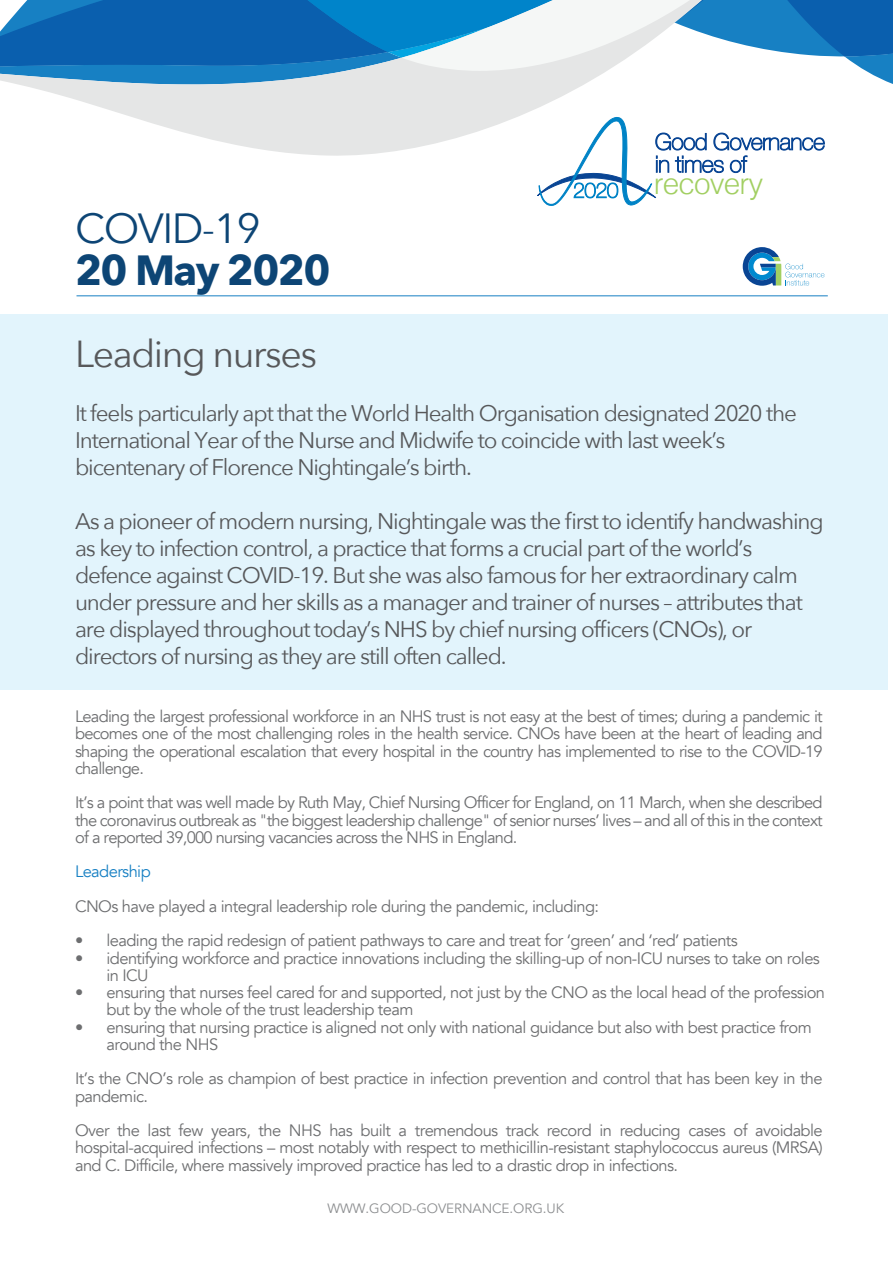
<style>
.page{position:relative;width:893px;height:1263px;background:#fff}
.page>*{position:absolute;margin:0;border:0;box-sizing:border-box;transform-origin:0 0}
.t1{font:700 42px "Avenir Next";letter-spacing:-.04em;color:#0d4575}
.t2{font:42px "Avenir Next";letter-spacing:-.04em;color:#0d4575}
.t3{font:37.5px "Avenir Next";letter-spacing:-.04em;color:#57585a}
.t4{font:300 29.7px "Helvetica";letter-spacing:-.03em;color:#a2cf62}
.t5{font:22.5px/27px "Avenir Next";letter-spacing:-.05em;color:#57585a}
.t6{font:16.5px/17.2px "Avenir";letter-spacing:-.035em;color:#6d6e70}
.t7{font:16.5px "Avenir";letter-spacing:-.035em;color:#1780c3}
.t8{font:13.5px "Avenir";letter-spacing:-.005em;color:#8c8e90}
</style>
<div class="page">
<div style="left:0;top:314px;width:888px;height:376px;background:#e2f4fc"></div>
<hr style="left:76px;top:295px;width:752px;height:1px;background:#1780c3">
<svg style="left:743px;top:247px;width:81px;height:39px"></svg>
<svg style="left:18px;top:84px;width:566px;height:72px;fill:#e5e6e6"></svg>
<svg style="left:0;top:0;width:893px;height:84px"></svg>
<svg style="left:536px;top:117px;width:289px;height:89px"></svg>
<h1 class="t2" style="left:75px;top:193px;width:187px">COVID-19</h1>
<h1 class="t1" style="left:75px;top:234px;width:257px">20 May 2020</h1>
<h3 class="t4" style="left:654px;top:158px;width:111px">recovery</h3>
<h2 class="t3" style="left:75px;top:323px;width:244px">Leading nurses</h2>
<h3 class="t5" style="left:75px;top:399px;width:723px">It feels particularly apt that the World Health Organisation designated 2020 the<br>International Year of the Nurse and Midwife to coincide with last week’s bicentenary of Florence Nightingale’s birth.</h3>
<p class="t5" style="left:75px;top:507px;width:750px">As a pioneer of modern nursing, Nightingale was the first to identify handwashing as key to infection control, a practice that forms a crucial part of the world’s defence against COVID-19. But she was also famous for her extraordinary calm under pressure and her skills as a manager and trainer of nurses – attributes that are displayed throughout today’s NHS by chief nursing officers (CNOs), or directors of nursing as they are still often called.</p>
<p class="t6" style="left:75px;top:708px;width:749px;text-align:justify">Leading the largest professional workforce in an NHS trust is not easy at the best of times; during a pandemic it becomes one of the most challenging roles in the health service. CNOs have been at the heart of leading and shaping the operational escalation that every hospital in the country has implemented to rise to the COVID-19 challenge.</p>
<p class="t6" style="left:75px;top:794px;width:749px;text-align:justify">It’s a point that was well made by Ruth May, Chief Nursing Officer for England, on 11 March, when she described the coronavirus outbreak as "the biggest leadership challenge" of senior nurses’ lives – and all of this in the context of a reported 39,000 nursing vacancies across the NHS in England.</p>
<p class="t7" style="left:75px;top:862px;width:77px">Leadership</p>
<p class="t6" style="left:75px;top:898px;width:526px">CNOs have played a integral leadership role during the pandemic, including:</p>
<p class="t6" style="left:75px;top:932px;width:664px">• leading the rapid redesign of patient pathways to care and treat for ‘green’ and ‘red’ patients</p>
<p class="t6" style="left:107px;top:949px;width:715px;text-indent:-32px">• identifying workforce and practice innovations including the skilling-up of non-ICU nurses to take on roles in ICU</p>
<p class="t6" style="left:107px;top:984px;width:720px;text-indent:-32px">• ensuring that nurses feel cared for and supported, not just by the CNO as the local head of the profession but by the whole of the trust leadership team</p>
<p class="t6" style="left:107px;top:1018px;width:707px;text-indent:-32px">• ensuring that nursing practice is aligned not only with national guidance but also with best practice from around the NHS</p>
<p class="t6" style="left:75px;top:1070px;width:749px">It’s the CNO’s role as champion of best practice in infection prevention and control that has been key in the pandemic.</p>
<p class="t6" style="left:75px;top:1122px;width:749px;text-align:justify">Over the last few years, the NHS has built a tremendous track record in reducing cases of avoidable hospital-acquired infections – most notably with respect to methicillin-resistant staphylococcus aureus (MRSA) and C. Difficile, where massively improved practice has led to a drastic drop in infections.</p>
<p class="t8" style="left:328px;top:1200px;width:238px">WWW.GOOD-GOVERNANCE.ORG.UK</p>
</div>
